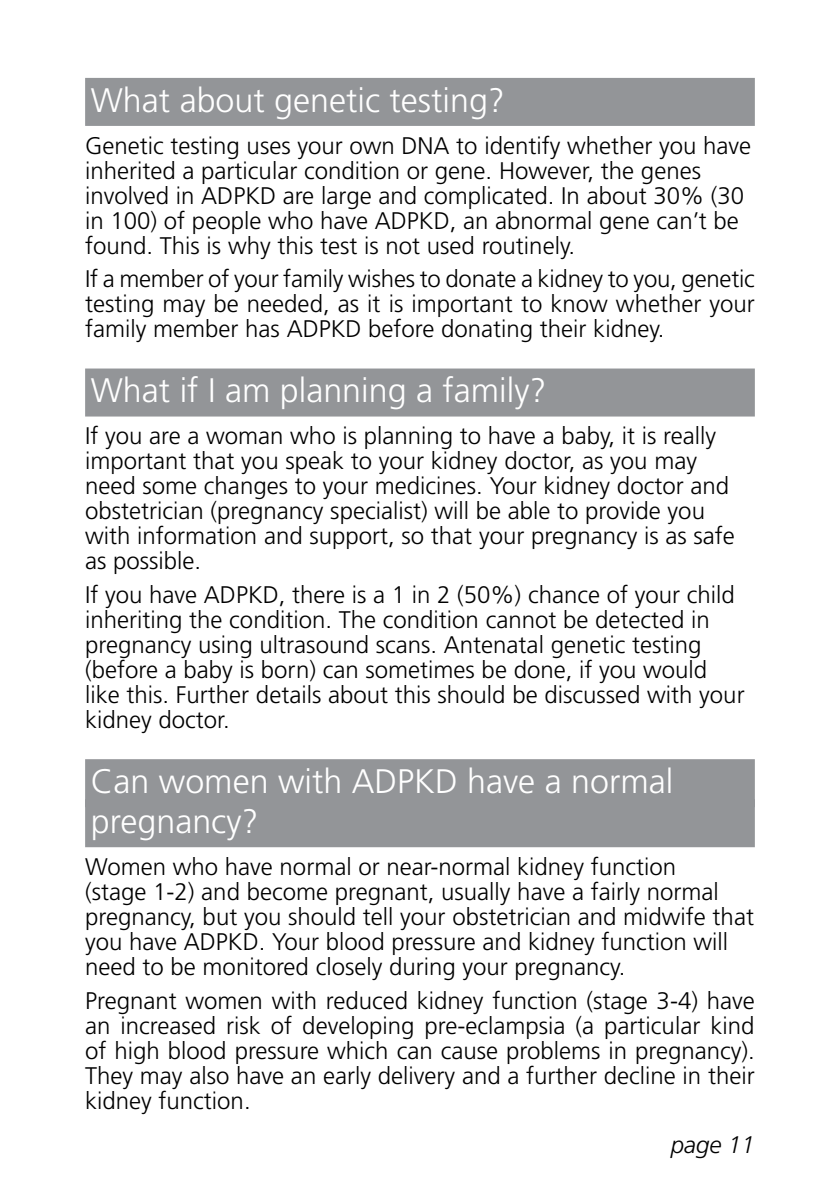
<style>
.page{position:relative;width:840px;height:1191px;background:#fff}
.page>*{position:absolute;margin:0;border:0;box-sizing:border-box;transform-origin:0 0}
.t1{font:300 34px/40px "Frutiger";color:#fff}
.t2{font:300 24px/25px "Frutiger";color:#000}
.t3{font:italic 300 24px "Frutiger";color:#000}
</style>
<div class="page">
<div style="left:85px;top:78px;width:669px;height:48px;background:#939598"></div>
<div style="left:85px;top:368px;width:669px;height:48px;background:#939598"></div>
<div style="left:85px;top:759px;width:669px;height:48px;background:#939598"></div>
<div style="left:85px;top:799px;width:669px;height:48px;background:#939598"></div>
<h1 class="t1" style="left:91px;top:80px;width:415px">What about genetic testing?</h1>
<p class="t2" style="left:85px;top:133px;width:667px">Genetic testing uses your own DNA to identify whether you have inherited a particular condition or gene. However, the genes involved in ADPKD are large and complicated. In about 30% (30 in 100) of people who have ADPKD, an abnormal gene can’t be found. This is why this test is not used routinely.</p>
<p class="t2" style="left:85px;top:266px;width:671px;text-align:justify">If a member of your family wishes to donate a kidney to you, genetic testing may be needed, as it is important to know whether your family member has ADPKD before donating their kidney.</p>
<h1 class="t1" style="left:91px;top:370px;width:457px">What if I am planning a family?</h1>
<p class="t2" style="left:85px;top:423px;width:651px">If you are a woman who is planning to have a baby, it is really important that you speak to your kidney doctor, as you may need some changes to your medicines. Your kidney doctor and obstetrician (pregnancy specialist) will be able to provide you with information and support, so that your pregnancy is as safe as possible.</p>
<p class="t2" style="left:85px;top:582px;width:660px">If you have ADPKD, there is a 1 in 2 (50%) chance of your child inheriting the condition. The condition cannot be detected in pregnancy using ultrasound scans. Antenatal genetic testing (before a baby is born) can sometimes be done, if you would like this. Further details about this should be discussed with your kidney doctor.</p>
<h1 class="t1" style="left:91px;top:761px;width:583px">Can women with ADPKD have a normal pregnancy?</h1>
<p class="t2" style="left:85px;top:854px;width:670px">Women who have normal or near-normal kidney function<br>(stage 1-2) and become pregnant, usually have a fairly normal pregnancy, but you should tell your obstetrician and midwife that you have ADPKD. Your blood pressure and kidney function will need to be monitored closely during your pregnancy.</p>
<p class="t2" style="left:85px;top:987px;width:671px;text-align:justify">Pregnant women with reduced kidney function (stage 3-4) have an increased risk of developing pre-eclampsia (a particular kind of high blood pressure which can cause problems in pregnancy).<br>They may also have an early delivery and a further decline in their kidney function.</p>
<p class="t3" style="left:670px;top:1131px;width:86px">page 11</p>
</div>
